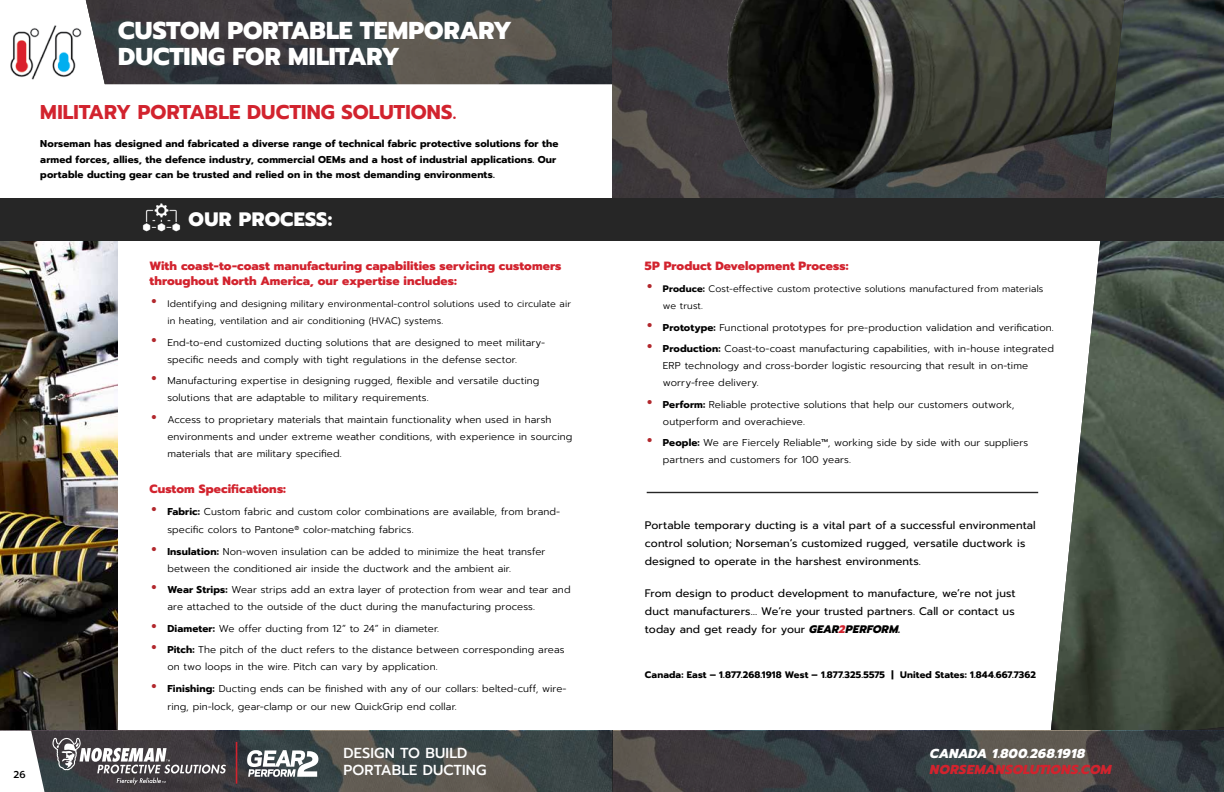
<style>
.page{position:relative;width:1224px;height:792px;background:#fff}
.page>*{position:absolute;margin:0;border:0;box-sizing:border-box;transform-origin:0 0}
.t1{font:800 24.5px/26px "Prompt";letter-spacing:-.01em;color:#fff}
.t2{font:700 20px "Prompt";color:#d2232e}
.t3{font:800 19.5px "Prompt";letter-spacing:.02em;color:#fff}
.t4{font:500 14.5px "Prompt";letter-spacing:.005em;color:#fff}
.t5{font:italic 800 13px "Prompt";letter-spacing:.02em;color:#d2232e}
.t6{font:italic 800 13px "Prompt";letter-spacing:.015em;color:#fff}
.t7{font:800 12px/15px "Prompt";letter-spacing:.005em;color:#d2232e}
.t8{font:11px/18px "Prompt";letter-spacing:.005em;color:#000}
.t9{font:300 10px/17px "Prompt";letter-spacing:.01em;color:#000}
.t10{font:700 10px/15.5px "Prompt";letter-spacing:.015em;color:#000}
.t11{font:500 10px "Prompt";color:#000}
.t12{font:300 9.5px/17px "Prompt";letter-spacing:.01em;color:#000}
.t13{font:700 9.5px "Prompt";letter-spacing:.01em;color:#000}
.s1{font-weight:700;font-size:20px;color:#b2282d}
.s2{font-weight:700}
.s3{font-weight:800;font-style:italic}
.s4{font-weight:800;font-style:italic;color:#d2232e}
</style>
<div class="page">
<img style="left:10px;top:25px;width:72px;height:55px">
<svg style="left:86px;top:0;width:526px;height:84px;background:#434546"></svg>
<svg style="left:612px;top:0;width:84px;height:198px;background:#3f3d3f"></svg>
<img style="left:696px;top:0;width:352px;height:198px">
<img style="left:0;top:241px;width:118px;height:490px">
<hr style="left:647px;top:492px;width:391px;height:1px;background:#262626">
<img style="left:1048px;top:0;width:176px;height:731px">
<div style="left:0;top:198px;width:1224px;height:43px;background:#262626"></div>
<svg style="left:45px;top:731px;width:1179px;height:61px;background:#404344"></svg>
<img style="left:142px;top:203px;width:39px;height:29px">
<hr style="left:236px;top:742px;width:1px;height:42px;background:#d2232e">
<svg style="left:247px;top:750px;width:71px;height:27px"></svg>
<svg style="left:52px;top:738px;width:174px;height:47px;background:#656265"></svg>
<svg style="left:31px;top:731px;width:14px;height:61px"></svg>
<h1 class="t1" style="left:118px;top:18px;width:395px">CUSTOM PORTABLE TEMPORARY<br>DUCTING FOR MILITARY</h1>
<h2 class="t2" style="left:40px;top:97px;width:418px">MILITARY PORTABLE DUCTING SOLUTIONS.</h2>
<p class="t10" style="left:40px;top:136px;width:520px">Norseman has designed and fabricated a diverse range of technical fabric protective solutions for the armed forces, allies, the defence industry, commercial OEMs and a host of industrial applications. Our portable ducting gear can be trusted and relied on in the most demanding environments.</p>
<h3 class="t3" style="left:189px;top:204px;width:145px">OUR PROCESS:</h3>
<p class="t7" style="left:149px;top:258px;width:414px">With coast-to-coast manufacturing capabilities servicing customers throughout North America, our expertise includes:</p>
<p class="t12" style="left:167px;top:296px;width:405px;text-indent:-16px"><span class="s1">•</span> Identifying and designing military environmental-control solutions used to circulate air in heating, ventilation and air conditioning (HVAC) systems.</p>
<p class="t9" style="left:167px;top:334px;width:380px;text-indent:-16px"><span class="s1">•</span> End-to-end customized ducting solutions that are designed to meet military&shy;specific needs and comply with tight regulations in the defense sector.</p>
<p class="t9" style="left:167px;top:372px;width:374px;text-indent:-16px"><span class="s1">•</span> Manufacturing expertise in designing rugged, flexible and versatile ducting solutions that are adaptable to military requirements.</p>
<p class="t9" style="left:167px;top:411px;width:407px;text-indent:-16px"><span class="s1">•</span> Access to proprietary materials that maintain functionality when used in harsh environments and under extreme weather conditions, with experience in sourcing materials that are military specified.</p>
<p class="t7" style="left:149px;top:481px;width:138px">Custom Specifications:</p>
<p class="t9" style="left:167px;top:503px;width:394px;line-height:18px;text-indent:-16px"><span class="s1">•</span> <span class="s2">Fabric:</span> Custom fabric and custom color combinations are available, from brand&shy;specific colors to Pantone<sup>®</sup> color-matching fabrics.</p>
<p class="t9" style="left:167px;top:543px;width:380px;text-indent:-16px"><span class="s1">•</span> <span class="s2">Insulation:</span> Non-woven insulation can be added to minimize the heat transfer between the conditioned air inside the ductwork and the ambient air.</p>
<p class="t9" style="left:167px;top:581px;width:405px;text-indent:-16px"><span class="s1">•</span> <span class="s2">Wear Strips:</span> Wear strips add an extra layer of protection from wear and tear and are attached to the outside of the duct during the manufacturing process.</p>
<p class="t9" style="left:152px;top:620px;width:289px"><span class="s1">•</span> <span class="s2">Diameter:</span> We offer ducting from 12” to 24” in diameter.</p>
<p class="t9" style="left:167px;top:641px;width:399px;text-indent:-16px"><span class="s1">•</span> <span class="s2">Pitch:</span> The pitch of the duct refers to the distance between corresponding areas on two loops in the wire. Pitch can vary by application.</p>
<p class="t9" style="left:167px;top:679px;width:401px;line-height:18px;text-indent:-16px"><span class="s1">•</span> <span class="s2">Finishing:</span> Ducting ends can be finished with any of our collars: belted-cuff, wire&shy;ring, pin-lock, gear-clamp or our new QuickGrip end collar.</p>
<h3 class="t4" style="left:344px;top:743px;width:125px">DESIGN TO BUILD</h3>
<p class="t11" style="left:14px;top:768px;width:14px">26</p>
<h3 class="t4" style="left:344px;top:760px;width:145px">PORTABLE DUCTING</h3>
<p class="t7" style="left:645px;top:258px;width:205px">5P Product Development Process:</p>
<p class="t12" style="left:663px;top:281px;width:382px;text-indent:-16px"><span class="s1">•</span> <span class="s2">Produce:</span> Cost-effective custom protective solutions manufactured from materials we trust.</p>
<p class="t9" style="left:647px;top:319px;width:408px"><span class="s1">•</span> <span class="s2">Prototype:</span> Functional prototypes for pre-production validation and verification.</p>
<p class="t9" style="left:663px;top:340px;width:393px;text-indent:-16px"><span class="s1">•</span> <span class="s2">Production:</span> Coast-to-coast manufacturing capabilities, with in-house integrated<br>ERP technology and cross-border logistic resourcing that result in on-time worry-free delivery.</p>
<p class="t9" style="left:663px;top:396px;width:353px;text-indent:-16px"><span class="s1">•</span> <span class="s2">Perform:</span> Reliable protective solutions that help our customers outwork, outperform and overachieve.</p>
<p class="t9" style="left:663px;top:434px;width:367px;text-indent:-16px"><span class="s1">•</span> <span class="s2">People:</span> We are Fiercely Reliable™, working side by side with our suppliers partners and customers for 100 years.</p>
<p class="t8" style="left:645px;top:516px;width:392px">Portable temporary ducting is a vital part of a successful environmental control solution; Norseman’s customized rugged, versatile ductwork is designed to operate in the harshest environments.</p>
<p class="t8" style="left:645px;top:584px;width:372px;text-align:justify">From design to product development to manufacture, we’re not just duct manufacturers… We’re your trusted partners. Call or contact us today and get ready for your <span class="s3">GEAR</span><span class="s4">2</span><span class="s3">PERFORM.</span></p>
<p class="t13" style="left:645px;top:668px;width:392px">Canada: East – 1.877.268.1918 West – 1.877.325.5575 | United States: 1.844.667.7362</p>
<h3 class="t6" style="left:930px;top:744px;width:157px">CANADA 1.800.268.1918</h3>
<h3 class="t5" style="left:930px;top:760px;width:183px">NORSEMANSOLUTIONS.COM</h3>
</div>
